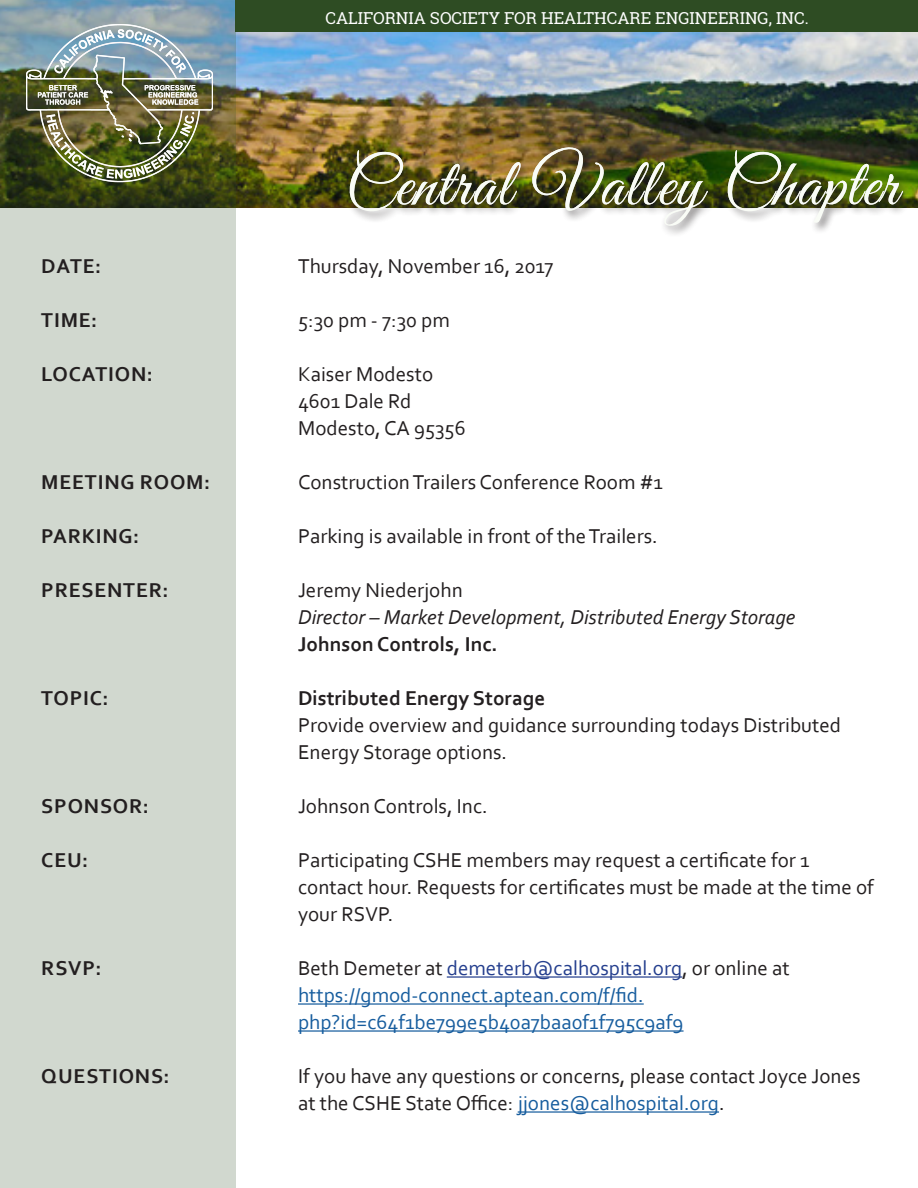
<style>
.page{position:relative;width:918px;height:1188px;background:#fff}
.page>*{position:absolute;margin:0;border:0;box-sizing:border-box;transform-origin:0 0}
.t1{font:67.5px "Great Vibes";letter-spacing:.025em;color:#fff}
.t2{font:21px/27px "Corbel";color:#231f20}
.t3{font:21px/27px "Corbel";color:#175d9e}
.t4{font:700 21px "Corbel";letter-spacing:.04em;color:#231f20}
.t5{font:italic 21px "Corbel";color:#231f20}
.t6{font:700 21px "Corbel";color:#231f20}
.t7{font:16.5px "Roboto Slab";color:#fff}
.s1{color:#231f20}
.s2{color:#253f8e}
.s3{color:#175d9e}
</style>
<div class="page">
<img style="left:235px;top:31px;width:683px;height:176px">
<div style="left:346px;top:144px;width:568px;height:94px;background:#231f20;opacity:.75"></div>
<hr style="left:447px;top:976px;width:235px;height:2px;background:#253f8e">
<hr style="left:298px;top:1003px;width:346px;height:2px;background:#175d9e">
<hr style="left:298px;top:1030px;width:386px;height:2px;background:#175d9e">
<hr style="left:518px;top:1111px;width:201px;height:2px;background:#175d9e">
<svg style="left:0;top:0;width:235px;height:1188px;background:#c7cfc5"></svg>
<img style="left:26px;top:24px;width:186px;height:158px">
<div style="left:235px;top:0;width:683px;height:31px;background:#2e4c23"></div>
<p class="t4" style="left:41px;top:253px;width:62px">DATE:</p>
<p class="t4" style="left:41px;top:307px;width:58px">TIME:</p>
<p class="t4" style="left:41px;top:361px;width:113px">LOCATION:</p>
<p class="t4" style="left:41px;top:469px;width:170px">MEETING ROOM:</p>
<p class="t4" style="left:41px;top:523px;width:99px">PARKING:</p>
<p class="t4" style="left:41px;top:577px;width:129px">PRESENTER:</p>
<p class="t4" style="left:41px;top:685px;width:69px">TOPIC:</p>
<p class="t4" style="left:41px;top:793px;width:109px">SPONSOR:</p>
<p class="t4" style="left:41px;top:847px;width:49px">CEU:</p>
<p class="t4" style="left:41px;top:955px;width:62px">RSVP:</p>
<p class="t4" style="left:41px;top:1063px;width:130px">QUESTIONS:</p>
<p class="t7" style="left:325px;top:6px;width:485px">CALIFORNIA SOCIETY FOR HEALTHCARE ENGINEERING, INC.</p>
<p class="t1" style="left:346px;top:147px;width:554px">Central Valley Chapter</p>
<p class="t2" style="left:298px;top:252px;width:257px">Thursday, November 16, 2017</p>
<p class="t2" style="left:298px;top:306px;width:153px">5:30 pm - 7:30 pm</p>
<p class="t2" style="left:298px;top:360px;width:137px">Kaiser Modesto<br>4601 Dale Rd</p>
<p class="t2" style="left:298px;top:414px;width:169px">Modesto, CA 95356</p>
<p class="t2" style="left:298px;top:468px;width:366px">Construction Trailers Conference Room #1</p>
<p class="t2" style="left:298px;top:522px;width:361px">Parking is available in front of the Trailers.</p>
<p class="t2" style="left:298px;top:576px;width:166px">Jeremy Niederjohn</p>
<p class="t5" style="left:298px;top:604px;width:499px">Director – Market Development, Distributed Energy Storage</p>
<p class="t6" style="left:298px;top:631px;width:201px">Johnson Controls, Inc.</p>
<p class="t6" style="left:298px;top:685px;width:249px">Distributed Energy Storage</p>
<p class="t2" style="left:298px;top:711px;width:545px">Provide overview and guidance surrounding todays Distributed<br>Energy Storage options.</p>
<p class="t2" style="left:298px;top:792px;width:191px">Johnson Controls, Inc.</p>
<p class="t2" style="left:298px;top:846px;width:577px">Participating CSHE members may request a certificate for 1 contact hour. Requests for certificates must be made at the time of your RSVP.</p>
<p class="t3" style="left:298px;top:954px;width:493px"><span class="s1">Beth Demeter at</span> <span class="s2">demeterb@calhospital.org</span><span class="s1">, or online at </span>https://gmod-connect.aptean.com/f/fid. php?id=c64f1be799e5b40a7baa0f1f795c9af9</p>
<p class="t2" style="left:298px;top:1062px;width:564px">If you have any questions or concerns, please contact Joyce Jones at the CSHE State Office: <span class="s3">jjones@calhospital.org</span>.</p>
</div>
